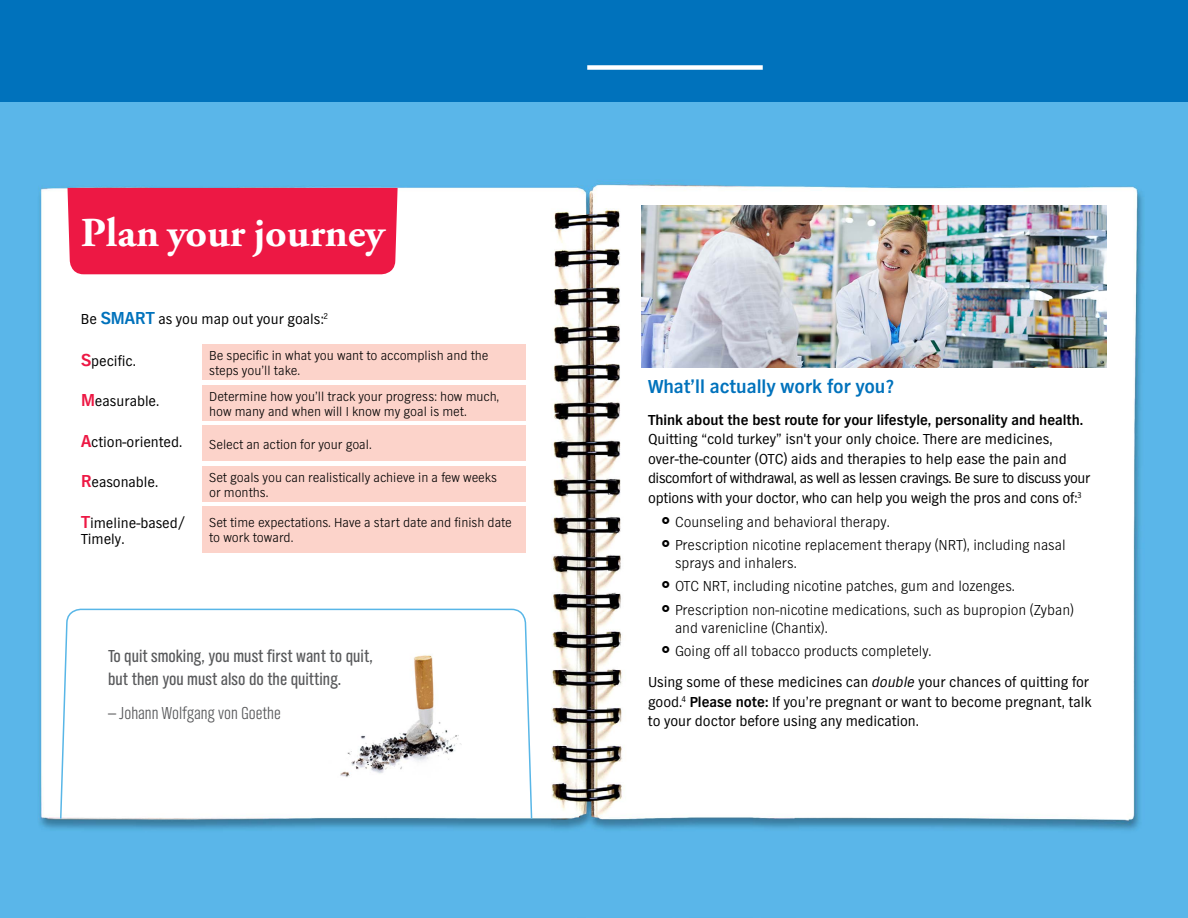
<style>
.page{position:relative;width:1188px;height:918px;background:#fff}
.page>*{position:absolute;margin:0;border:0;box-sizing:border-box;transform-origin:0 0}
.t1{font:700 41.1px "Adobe Garamond Pro";color:#fff}
.t2{font:700 19.5px "TV Nord EF";color:#0072bc}
.t3{font:18px/22.5px "TV Nord Cond EF";color:#58595b}
.t4{font:300 18px "TV Nord Cond EF";color:#58595b}
.t5{font:15px/19.5px "TV Nord EF";color:#000}
.t6{font:300 15px/23.4px "TV Nord EF";color:#000}
.t7{font:700 15px "TV Nord EF";color:#000}
.t8{font:300 13.5px/15px "TV Nord EF";color:#000}
.s1{font-weight:700;font-size:18px;color:#0072bc}
.s2{font-weight:700;font-size:18px;color:#ed1844}
.s3{font-style:italic}
.s4{font-weight:700}
</style>
<div class="page">
<img style="left:0;top:101px;width:1188px;height:817px">
<svg style="left:59px;top:608px;width:474px;height:212px"></svg>
<img style="left:317px;top:648px;width:162px;height:135px">
<div style="left:202px;top:344px;width:324px;height:36px;background:#fcd3ca"></div>
<div style="left:202px;top:385px;width:324px;height:35px;background:#fcd3ca"></div>
<div style="left:202px;top:425px;width:324px;height:36px;background:#fcd3ca"></div>
<div style="left:202px;top:466px;width:324px;height:35px;background:#fcd3ca"></div>
<div style="left:202px;top:506px;width:324px;height:47px;background:#fcd3ca"></div>
<div style="left:68px;top:188px;width:330px;height:86px;background:#ed1844"></div>
<img style="left:641px;top:205px;width:466px;height:162px">
<div style="left:0;top:0;width:1188px;height:101px;background:#0072bc"></div>
<div style="left:587px;top:65px;width:176px;height:5px;background:#fff"></div>
<svg style="left:662px;top:516px;width:7px;height:8px"></svg>
<svg style="left:662px;top:540px;width:7px;height:7px"></svg>
<svg style="left:662px;top:581px;width:7px;height:7px"></svg>
<svg style="left:662px;top:605px;width:7px;height:7px"></svg>
<svg style="left:662px;top:646px;width:7px;height:7px"></svg>
<h1 class="t1" style="left:81px;top:210px;width:306px">Plan your journey</h1>
<p class="t5" style="left:81px;top:310px;width:249px">Be <span class="s1">SMART</span> as you map out your goals:<sup>2</sup></p>
<p class="t5" style="left:81px;top:351px;width:56px"><span class="s2">S</span>pecific.</p>
<p class="t5" style="left:81px;top:391px;width:80px"><span class="s2">M</span>easurable.</p>
<p class="t5" style="left:81px;top:432px;width:103px"><span class="s2">A</span>ction-oriented.</p>
<p class="t5" style="left:81px;top:472px;width:79px"><span class="s2">R</span>easonable.</p>
<p class="t5" style="left:81px;top:514px;width:106px;line-height:16.5px"><span class="s2">T</span>imeline-based/<br>Timely.</p>
<p class="t8" style="left:209px;top:348px;width:281px">Be specific in what you want to accomplish and the steps you’ll take.</p>
<p class="t8" style="left:209px;top:388px;width:292px">Determine how you’ll track your progress: how much, how many and when will I know my goal is met.</p>
<p class="t8" style="left:209px;top:436px;width:164px">Select an action for your goal.</p>
<p class="t8" style="left:209px;top:469px;width:289px">Set goals you can realistically achieve in a few weeks or months.</p>
<p class="t8" style="left:209px;top:515px;width:304px">Set time expectations. Have a start date and finish date to work toward.</p>
<p class="t3" style="left:108px;top:645px;width:267px">To quit smoking, you must first want to quit, but then you must also do the quitting.</p>
<p class="t4" style="left:108px;top:704px;width:174px">— Johann Wolfgang von Goethe</p>
<h2 class="t2" style="left:648px;top:376px;width:247px">What’ll actually work for you?</h2>
<p class="t7" style="left:648px;top:411px;width:437px">Think about the best route for your lifestyle, personality and health.</p>
<p class="t5" style="left:648px;top:429px;width:444px">Quitting “cold turkey” isn't your only choice. There are medicines, over-the-counter (OTC) aids and therapies to help ease the pain and discomfort of withdrawal, as well as lessen cravings. Be sure to discuss your options with your doctor, who can help you weigh the pros and cons of:<sup>3</sup></p>
<p class="t6" style="left:675px;top:510px;width:392px">Counseling and behavioral therapy.<br>Prescription nicotine replacement therapy (NRT), including nasal</p>
<p class="t6" style="left:675px;top:551px;width:401px">sprays and inhalers.<br>OTC NRT, including nicotine patches, gum and lozenges.<br>Prescription non-nicotine medications, such as bupropion (Zyban)</p>
<p class="t6" style="left:675px;top:616px;width:258px">and varenicline (Chantix).<br>Going off all tobacco products completely.</p>
<p class="t5" style="left:648px;top:672px;width:445px">Using some of these medicines can <span class="s3">double</span> your chances of quitting for good.<sup>4</sup> <span class="s4">Please note:</span> If you’re pregnant or want to become pregnant, talk to your doctor before using any medication.</p>
</div>
